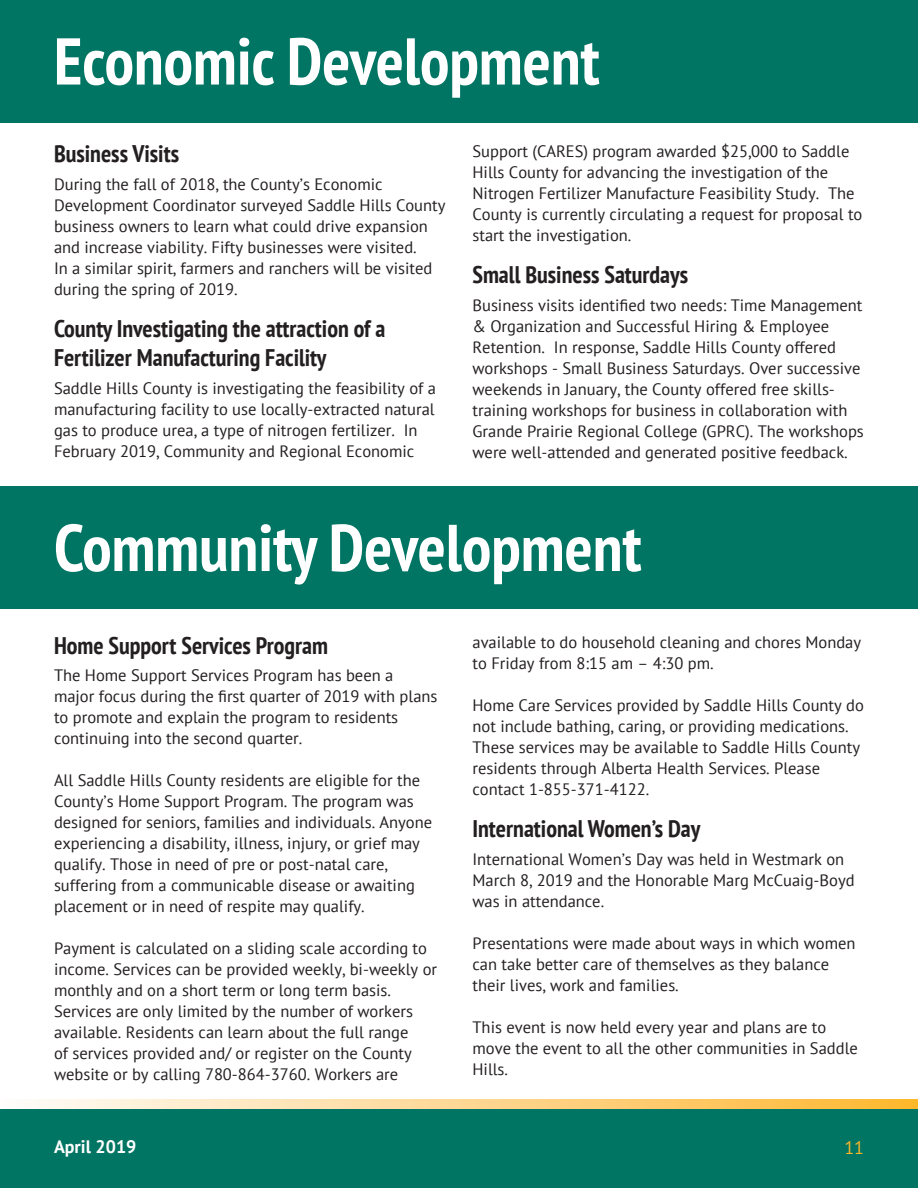
<style>
.page{position:relative;width:918px;height:1188px;background:#fff}
.page>*{position:absolute;margin:0;border:0;box-sizing:border-box;transform-origin:0 0}
.H1_Big{font:700 condensed 66px "PT Sans";color:#fff}
.t1{font:700 condensed 24px/28.8px "PT Sans";color:#231f20}
.t2{font:700 18px "PT Sans";color:#fff}
.t3{font:18px "PT Sans";color:#fcb729}
.Paragraph{font:16.5px/21px "PT Sans";color:#231f20}
</style>
<div class="page">
<div style="left:0;top:1108px;width:918px;height:80px;background:#007563"></div>
<svg style="left:37px;top:1099px;width:881px;height:9px;background:#fdd790"></svg>
<div style="left:0;top:0;width:918px;height:123px;background:#007563"></div>
<div style="left:0;top:486px;width:918px;height:123px;background:#007563"></div>
<p class="H1_Big" style="left:54px;top:17px;width:547px">Economic Development</p>
<h3 class="t1" style="left:54px;top:139px;width:127px">Business Visits</h3>
<p class="Paragraph" style="left:54px;top:173px;width:393px">During the fall of 2018, the County’s Economic Development Coordinator surveyed Saddle Hills County business owners to learn what could drive expansion and increase viability. Fifty businesses were visited.<br>In a similar spirit, farmers and ranchers will be visited during the spring of 2019.</p>
<h3 class="t1" style="left:54px;top:314px;width:333px">County Investigating the attraction of a<br>Fertilizer Manufacturing Facility</h3>
<p class="Paragraph" style="left:54px;top:377px;width:384px">Saddle Hills County is investigating the feasibility of a manufacturing facility to use locally-extracted natural gas to produce urea, a type of nitrogen fertilizer. In February 2019, Community and Regional Economic</p>
<p class="Paragraph" style="left:472px;top:140px;width:391px">Support (CARES) program awarded $25,000 to Saddle Hills County for advancing the investigation of the Nitrogen Fertilizer Manufacture Feasibility Study. The County is currently circulating a request for proposal to start the investigation.</p>
<h3 class="t1" style="left:472px;top:259px;width:217px">Small Business Saturdays</h3>
<p class="Paragraph" style="left:472px;top:294px;width:393px">Business visits identified two needs: Time Management &amp; Organization and Successful Hiring &amp; Employee Retention. In response, Saddle Hills County offered workshops - Small Business Saturdays. Over successive weekends in January, the County offered free skills&shy;training workshops for business in collaboration with Grande Prairie Regional College (GPRC). The workshops were well-attended and generated positive feedback.</p>
<p class="H1_Big" style="left:54px;top:504px;width:589px">Community Development</p>
<h3 class="t1" style="left:54px;top:630px;width:276px">Home Support Services Program</h3>
<p class="Paragraph" style="left:54px;top:665px;width:385px">The Home Support Services Program has been a major focus during the first quarter of 2019 with plans to promote and explain the program to residents continuing into the second quarter.</p>
<p class="Paragraph" style="left:54px;top:770px;width:380px">All Saddle Hills County residents are eligible for the County’s Home Support Program. The program was designed for seniors, families and individuals. Anyone experiencing a disability, illness, injury, or grief may qualify. Those in need of pre or post-natal care, suffering from a communicable disease or awaiting placement or in need of respite may qualify.</p>
<p class="Paragraph" style="left:54px;top:938px;width:385px">Payment is calculated on a sliding scale according to income. Services can be provided weekly, bi-weekly or monthly and on a short term or long term basis.</p>
<p class="Paragraph" style="left:54px;top:1001px;width:360px">Services are only limited by the number of workers available. Residents can learn about the full range of services provided and/ or register on the County website or by calling 780-864-3760. Workers are</p>
<p class="Paragraph" style="left:472px;top:631px;width:390px">available to do household cleaning and chores Monday to Friday from 8:15 am – 4:30 pm.</p>
<p class="Paragraph" style="left:472px;top:694px;width:393px">Home Care Services provided by Saddle Hills County do not include bathing, caring, or providing medications.<br>These services may be available to Saddle Hills County residents through Alberta Health Services. Please contact 1-855-371-4122.</p>
<h3 class="t1" style="left:472px;top:814px;width:229px">International Women’s Day</h3>
<p class="Paragraph" style="left:472px;top:848px;width:384px">International Women’s Day was held in Westmark on<br>March 8, 2019 and the Honorable Marg McCuaig-Boyd was in attendance.</p>
<p class="Paragraph" style="left:472px;top:932px;width:384px">Presentations were made about ways in which women can take better care of themselves as they balance their lives, work and families.</p>
<p class="Paragraph" style="left:472px;top:1016px;width:387px">This event is now held every year and plans are to move the event to all the other communities in Saddle<br>Hills.</p>
<p class="t2" style="left:54px;top:1135px;width:84px">April 2019</p>
<p class="t3" style="left:844px;top:1136px;width:21px">11</p>
</div>
